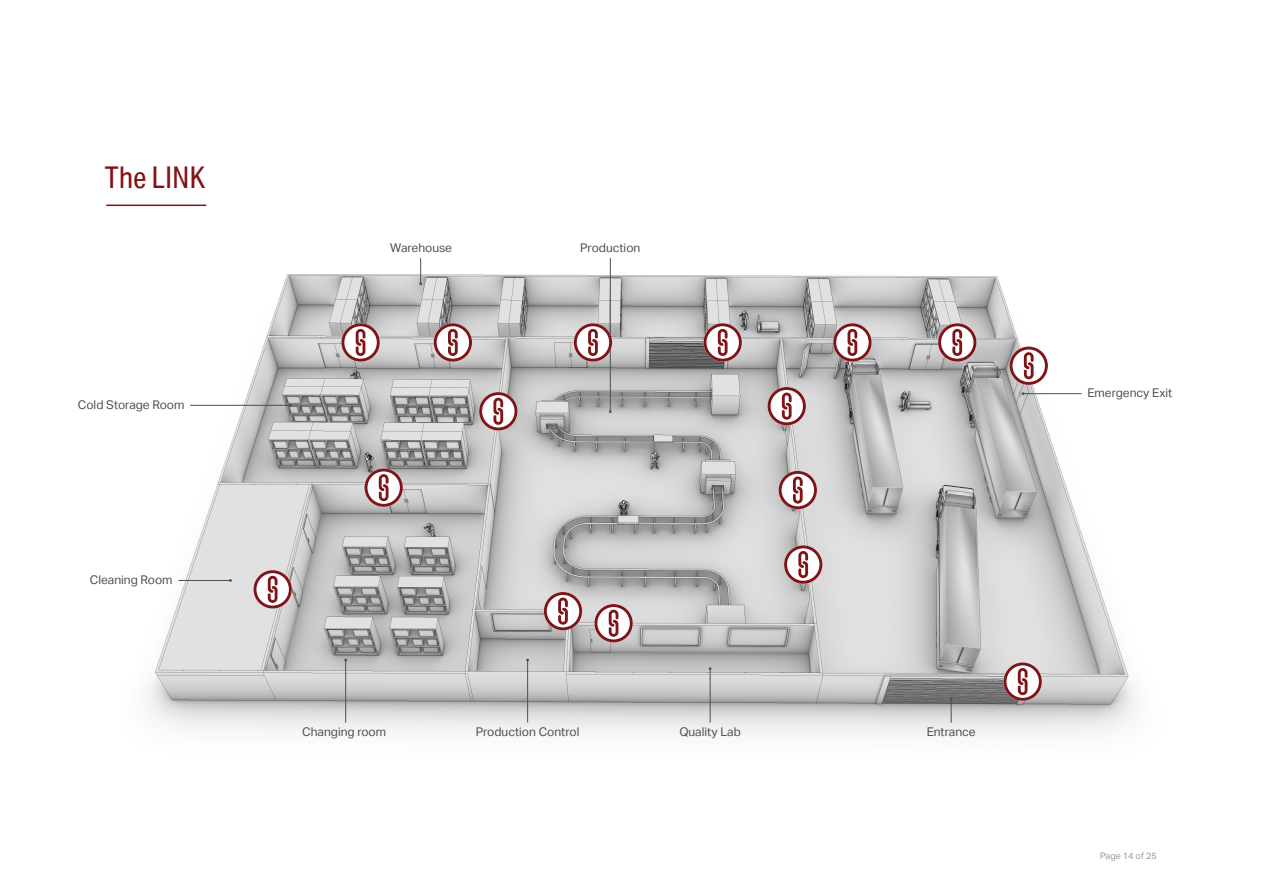
<style>
.page{position:relative;width:1263px;height:893px;background:#fff}
.page>*{position:absolute;margin:0;border:0;box-sizing:border-box;transform-origin:0 0}
.Subtitle{font:30px "Aktiv Grotesk Cd";color:#7f1316}
.Body_text_list{font:12px "Aktiv Grotesk";color:#4c4f50}
.t1{font:9px "Aktiv Grotesk";color:#939698}
</style>
<div class="page">
<img style="left:148px;top:258px;width:988px;height:477px">
<svg style="left:419px;top:258px;width:3px;height:27px"></svg>
<hr style="left:610px;top:258px;width:1px;height:154px;background:#4c4f50">
<svg style="left:950px;top:697px;width:2px;height:26px"></svg>
<hr style="left:710px;top:669px;width:1px;height:54px;background:#4c4f50">
<hr style="left:527px;top:660px;width:1px;height:63px;background:#4c4f50">
<hr style="left:345px;top:660px;width:1px;height:63px;background:#4c4f50">
<hr style="left:179px;top:580px;width:51px;height:1px;background:#4c4f50">
<hr style="left:190px;top:405px;width:100px;height:1px;background:#4c4f50">
<hr style="left:1023px;top:393px;width:58px;height:1px;background:#4c4f50">
<hr style="left:106px;top:205px;width:100px;height:1px;background:#7f1316">
<svg style="left:1009px;top:347px;width:39px;height:38px"></svg>
<svg style="left:1003px;top:662px;width:39px;height:39px"></svg>
<svg style="left:784px;top:545px;width:38px;height:39px"></svg>
<svg style="left:779px;top:471px;width:38px;height:38px"></svg>
<svg style="left:768px;top:387px;width:38px;height:38px"></svg>
<svg style="left:833px;top:323px;width:38px;height:39px"></svg>
<svg style="left:938px;top:323px;width:38px;height:39px"></svg>
<svg style="left:703px;top:323px;width:39px;height:39px"></svg>
<svg style="left:574px;top:323px;width:38px;height:39px"></svg>
<svg style="left:434px;top:323px;width:38px;height:39px"></svg>
<svg style="left:341px;top:323px;width:39px;height:39px"></svg>
<svg style="left:254px;top:570px;width:38px;height:38px"></svg>
<svg style="left:364px;top:468px;width:39px;height:39px"></svg>
<svg style="left:479px;top:392px;width:38px;height:38px"></svg>
<svg style="left:544px;top:592px;width:38px;height:38px"></svg>
<svg style="left:594px;top:604px;width:39px;height:38px"></svg>
<p class="Subtitle" style="left:105px;top:160px;width:102px">The LINK</p>
<p class="Body_text_list" style="left:78px;top:398px;width:108px">Cold Storage Room</p>
<p class="Body_text_list" style="left:90px;top:573px;width:84px">Cleaning Room</p>
<p class="Body_text_list" style="left:390px;top:241px;width:63px">Warehouse</p>
<p class="Body_text_list" style="left:580px;top:241px;width:62px">Production</p>
<p class="Body_text_list" style="left:302px;top:725px;width:85px">Changing room</p>
<p class="Body_text_list" style="left:476px;top:725px;width:105px">Production Control</p>
<p class="Body_text_list" style="left:679px;top:725px;width:63px">Quality Lab</p>
<p class="Body_text_list" style="left:927px;top:725px;width:51px">Entrance</p>
<p class="Body_text_list" style="left:1087px;top:386px;width:86px">Emergency Exit</p>
<p class="t1" style="left:1100px;top:851px;width:58px">Page 14 of 25</p>
</div>
